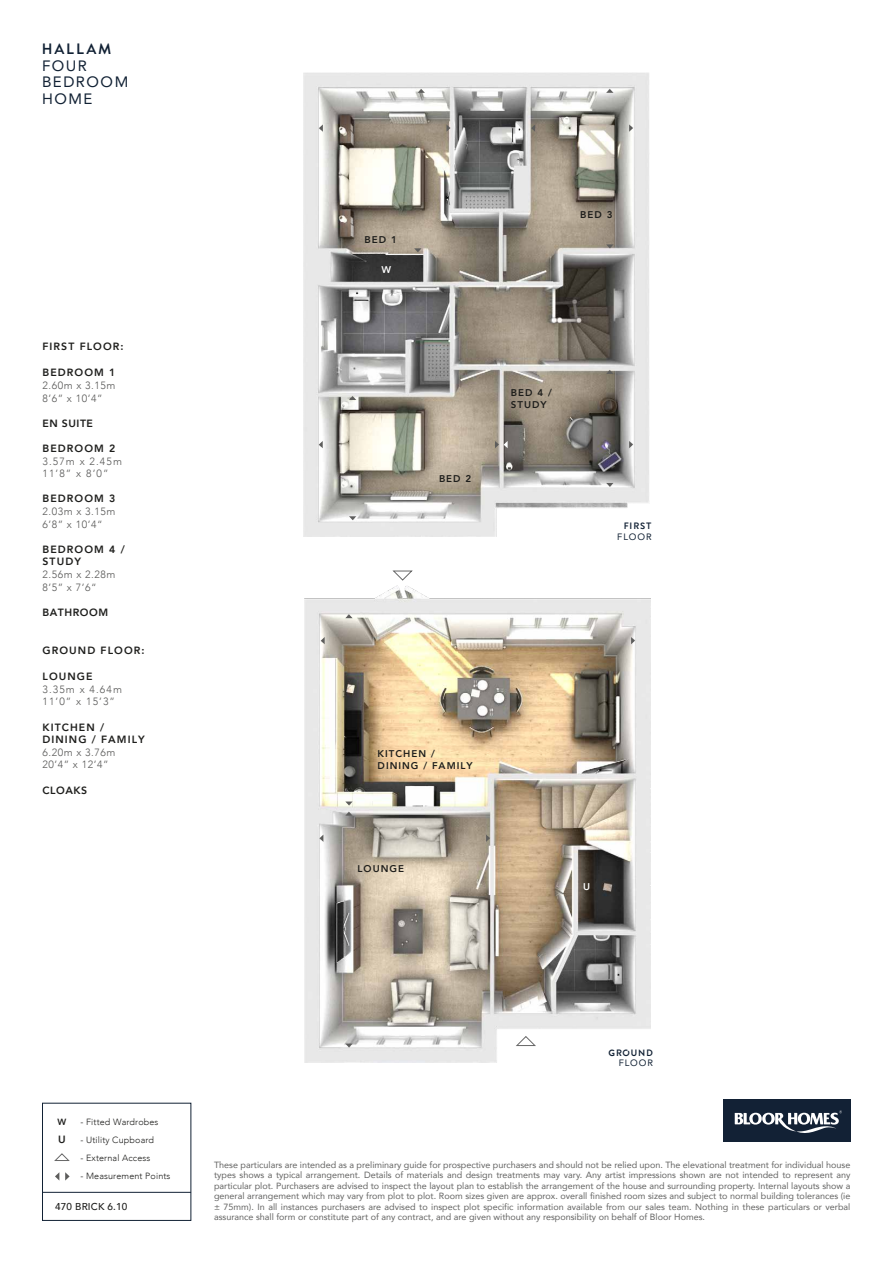
<style>
.page{position:relative;width:893px;height:1263px;background:#fff}
.page>*{position:absolute;margin:0;border:0;box-sizing:border-box;transform-origin:0 0}
.t1{font:15px/16.5px "Avenir";letter-spacing:.1em;color:#112134}
.t2{font:15px "Enso";letter-spacing:.1em;color:#112134}
.t3{font:300 10.5px/12.6px "Avenir";letter-spacing:.05em;color:#575756}
.t4{font:800 10.5px/12.6px "Avenir";letter-spacing:.1em;color:#1e1e1c}
.t5{font:300 10.5px/12.6px "Avenir";letter-spacing:.1em;color:#575756}
.t6{font:800 10.5px "Avenir";letter-spacing:.05em;color:#1e1e1c}
.t7{font:500 9.9px "Avenir";letter-spacing:.015em;color:#1d1d1b}
.t8{font:800 9.75px/11.7px "Avenir";letter-spacing:.1em;color:#1e1e1c}
.t9{font:9.15px "Enso";letter-spacing:.1em;color:#112134}
.t10{font:9.15px "Avenir";letter-spacing:.1em;color:#112134}
.t11{font:9px/10.5px "Avenir";color:#636362;text-align:justify}
.t12{font:300 9px "Avenir";letter-spacing:.015em;color:#1d1d1b}
.t13{font:800 9px "Avenir";color:#1e1e1c}
</style>
<div class="page">
<div style="left:723px;top:1099px;width:127px;height:43px;background:#122135"></div>
<svg style="left:735px;top:1110px;width:107px;height:23px"></svg>
<hr style="left:43px;top:1192px;width:148px;height:1px;background:#112134">
<svg style="left:54px;top:1153px;width:16px;height:8px"></svg>
<div style="left:42px;top:1103px;width:149px;height:118px;border:1px solid #112134"></div>
<svg style="left:55px;top:1172px;width:4px;height:8px"></svg>
<svg style="left:65px;top:1172px;width:5px;height:8px"></svg>
<img style="left:304px;top:585px;width:347px;height:478px">
<img style="left:304px;top:72px;width:345px;height:464px">
<svg style="left:393px;top:570px;width:20px;height:11px"></svg>
<svg style="left:515px;top:1035px;width:21px;height:11px"></svg>
<svg style="left:345px;top:801px;width:8px;height:4px"></svg>
<svg style="left:345px;top:812px;width:8px;height:4px"></svg>
<svg style="left:345px;top:1043px;width:8px;height:4px"></svg>
<svg style="left:320px;top:834px;width:3px;height:8px"></svg>
<svg style="left:486px;top:834px;width:4px;height:8px"></svg>
<svg style="left:345px;top:614px;width:8px;height:4px"></svg>
<svg style="left:349px;top:396px;width:7px;height:4px"></svg>
<svg style="left:606px;top:370px;width:7px;height:4px"></svg>
<svg style="left:606px;top:89px;width:7px;height:4px"></svg>
<svg style="left:418px;top:89px;width:7px;height:4px"></svg>
<svg style="left:349px;top:516px;width:7px;height:4px"></svg>
<svg style="left:606px;top:483px;width:7px;height:4px"></svg>
<svg style="left:606px;top:244px;width:7px;height:4px"></svg>
<svg style="left:414px;top:248px;width:7px;height:4px"></svg>
<svg style="left:319px;top:441px;width:4px;height:7px"></svg>
<svg style="left:531px;top:124px;width:4px;height:8px"></svg>
<svg style="left:319px;top:124px;width:4px;height:8px"></svg>
<svg style="left:495px;top:441px;width:13px;height:7px"></svg>
<svg style="left:629px;top:441px;width:4px;height:7px"></svg>
<svg style="left:629px;top:124px;width:4px;height:8px"></svg>
<svg style="left:446px;top:124px;width:4px;height:8px"></svg>
<svg style="left:321px;top:637px;width:4px;height:7px"></svg>
<svg style="left:631px;top:637px;width:4px;height:7px"></svg>
<svg style="left:584px;top:883px;width:5px;height:7px"></svg>
<svg style="left:382px;top:266px;width:9px;height:7px"></svg>
<h1 class="t2" style="left:42px;top:37px;width:70px">HALLAM</h1>
<h1 class="t1" style="left:42px;top:57px;width:88px">FOUR<br>BEDROOM<br>HOME</h1>
<p class="t4" style="left:43px;top:340px;width:83px">FIRST FLOOR:</p>
<p class="t4" style="left:43px;top:366px;width:74px">BEDROOM 1</p>
<p class="t3" style="left:43px;top:379px;width:74px">2.60m x 3.15m<br>8’6” x 10’4”</p>
<p class="t4" style="left:43px;top:416px;width:52px">EN SUITE</p>
<p class="t4" style="left:43px;top:441px;width:74px">BEDROOM 2</p>
<p class="t3" style="left:43px;top:455px;width:81px">3.57m x 2.45m<br>11’8” x 8’0”</p>
<p class="t4" style="left:43px;top:492px;width:74px">BEDROOM 3</p>
<p class="t3" style="left:43px;top:505px;width:74px">2.03m x 3.15m<br>6’8” x 10’4“</p>
<p class="t4" style="left:43px;top:542px;width:84px">BEDROOM 4 /<br>STUDY</p>
<p class="t3" style="left:43px;top:568px;width:74px">2.56m x 2.28m<br>8’5” x 7’6“</p>
<p class="t6" style="left:43px;top:603px;width:67px">BATHROOM</p>
<p class="t4" style="left:43px;top:643px;width:104px">GROUND FLOOR:</p>
<p class="t4" style="left:43px;top:669px;width:52px">LOUNGE</p>
<p class="t5" style="left:43px;top:683px;width:81px">3.35m x 4.64m<br>11’0” x 15’3”</p>
<p class="t4" style="left:43px;top:720px;width:104px">KITCHEN /<br>DINING / FAMILY</p>
<p class="t3" style="left:43px;top:746px;width:74px">6.20m x 3.76m<br>20’4” x 12’4”</p>
<p class="t4" style="left:43px;top:783px;width:46px">CLOAKS</p>
<p class="t8" style="left:365px;top:233px;width:34px">BED 1</p>
<p class="t8" style="left:580px;top:208px;width:34px">BED 3</p>
<p class="t8" style="left:439px;top:472px;width:34px">BED 2</p>
<p class="t8" style="left:511px;top:386px;width:42px">BED 4 /<br>STUDY</p>
<p class="t9" style="left:623px;top:519px;width:30px">FIRST</p>
<p class="t10" style="left:617px;top:529px;width:36px">FLOOR</p>
<p class="t8" style="left:378px;top:747px;width:96px">KITCHEN /<br>DINING / FAMILY</p>
<p class="t8" style="left:358px;top:862px;width:48px">LOUNGE</p>
<p class="t13" style="left:58px;top:1114px;width:10px">W</p>
<p class="t12" style="left:80px;top:1116px;width:79px">- Fitted Wardrobes</p>
<p class="t12" style="left:80px;top:1134px;width:75px">- Utility Cupboard</p>
<p class="t12" style="left:80px;top:1152px;width:71px">- External Access</p>
<p class="t12" style="left:80px;top:1170px;width:91px">- Measurement Points</p>
<p class="t4" style="left:58px;top:1132px;width:9px">U</p>
<p class="t7" style="left:55px;top:1198px;width:74px">470 BRICK 6.10</p>
<p class="t9" style="left:608px;top:1045px;width:46px">GROUND</p>
<p class="t10" style="left:619px;top:1056px;width:36px">FLOOR</p>
<p class="t11" style="left:214px;top:1159px;width:638px">These particulars are intended as a preliminary guide for prospective purchasers and should not be relied upon. The elevational treatment for individual house types shows a typical arrangement. Details of materials and design treatments may vary. Any artist impressions shown are not intended to represent any particular plot. Purchasers are advised to inspect the layout plan to establish the arrangement of the house and surrounding property. Internal layouts show a general arrangement which may vary from plot to plot. Room sizes given are approx. overall finished room sizes and subject to normal building tolerances (ie ± 75mm). In all instances purchasers are advised to inspect plot specific information available from our sales team. Nothing in these particulars or verbal assurance shall form or constitute part of any contract, and are given without any responsibility on behalf of Bloor Homes.</p>
</div>
